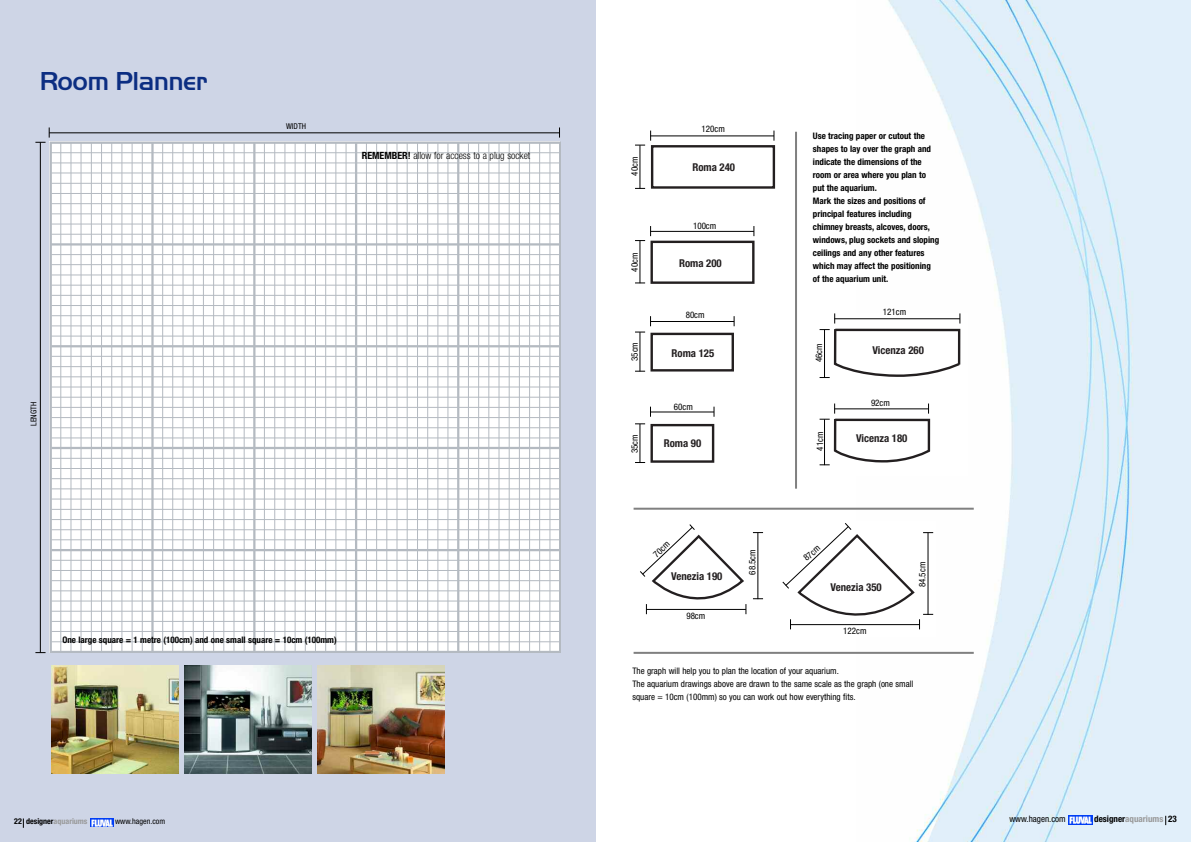
<style>
.page{position:relative;width:1191px;height:842px;background:#fff}
.page>*{position:absolute;margin:0;border:0;box-sizing:border-box;transform-origin:0 0}
.t1{font:500 27px "Handel Got D";letter-spacing:-.02em;color:#0c2e82}
.t2{font:700 condensed 10.8px "Helvetica Neue";color:#231f20}
.t3{font:300 condensed 10px "Helvetica Neue";color:#000}
.t4{font:700 condensed 9px/13px "Helvetica Neue";color:#000}
.t5{font:condensed 9px/13px "Helvetica Neue";color:#000}
.t6{font:condensed 8px "Helvetica Neue";color:#000}
.t7{font:700 condensed 8px "Helvetica Neue";color:#000}
.s1{font-weight:700}
.s2{color:#999}
</style>
<div class="page">
<img style="left:856px;top:0;width:335px;height:842px">
<div style="left:0;top:0;width:595px;height:842px;background:#ced5e6"></div>
<img style="left:1069px;top:816px;width:23px;height:8px">
<hr style="left:560px;top:144px;width:1px;height:509px;background:#b4bac1">
<svg style="left:50px;top:142px;width:510px;height:511px;background:#eff0f2"></svg>
<div style="left:773px;top:521px;width:163px;height:115px;background:#fff"></div>
<div style="left:650px;top:241px;width:104px;height:43px;border:2px solid #231f20"></div>
<div style="left:650px;top:424px;width:64px;height:39px;border:2px solid #231f20"></div>
<div style="left:650px;top:333px;width:84px;height:38px;border:2px solid #231f20"></div>
<div style="left:651px;top:145px;width:124px;height:44px;border:2px solid #231f20"></div>
<div style="left:825px;top:313px;width:142px;height:163px;background:#fff"></div>
<img style="left:90px;top:819px;width:24px;height:8px">
<hr style="left:650px;top:136px;width:124px;height:1px;background:#000">
<hr style="left:639px;top:145px;width:1px;height:44px;background:#000">
<hr style="left:49px;top:133px;width:510px;height:1px;background:#000">
<svg style="left:635px;top:131px;width:16px;height:15px"></svg>
<hr style="left:40px;top:142px;width:1px;height:511px;background:#000">
<svg style="left:35px;top:127px;width:15px;height:16px"></svg>
<hr style="left:650px;top:231px;width:104px;height:1px;background:#000">
<hr style="left:639px;top:241px;width:1px;height:42px;background:#000">
<svg style="left:635px;top:226px;width:16px;height:15px"></svg>
<hr style="left:650px;top:321px;width:84px;height:1px;background:#000">
<hr style="left:639px;top:332px;width:1px;height:39px;background:#000">
<hr style="left:650px;top:412px;width:64px;height:1px;background:#000">
<hr style="left:639px;top:424px;width:1px;height:39px;background:#000">
<svg style="left:640px;top:524px;width:106px;height:91px"></svg>
<hr style="left:834px;top:318px;width:126px;height:1px;background:#000">
<svg style="left:819px;top:329px;width:142px;height:137px"></svg>
<hr style="left:795px;top:132px;width:2px;height:357px;background:#808080">
<hr style="left:633px;top:508px;width:340px;height:2px;background:#808080">
<hr style="left:633px;top:652px;width:340px;height:2px;background:#808080">
<img style="left:51px;top:665px;width:127px;height:108px">
<img style="left:184px;top:665px;width:128px;height:108px">
<img style="left:317px;top:665px;width:128px;height:108px">
<svg style="left:782px;top:523px;width:151px;height:107px"></svg>
<hr style="left:757px;top:533px;width:1px;height:66px;background:#000">
<h1 class="t1" style="left:40px;top:65px;width:169px">Room Planner</h1>
<p class="t6" style="left:286px;top:124px;width:21px">WIDTH</p>
<p class="t3" style="left:362px;top:152px;width:170px"><span class="s1">REMEMBER!</span> allow for access to a plug socket</p>
<p class="t6" style="left:31px;top:426px;width:25px;rotate:-90deg">LENGTH</p>
<p class="t4" style="left:62px;top:634px;width:276px">One large square = 1 metre (100cm) and one small square = 10cm (100mm)</p>
<p class="t7" style="left:14px;top:819px;width:75px">22 designer<span class="s2">aquariums</span></p>
<p class="t6" style="left:115px;top:819px;width:52px">www.hagen.com</p>
<p class="t5" style="left:629px;top:176px;width:20px;rotate:-90deg">40cm</p>
<p class="t5" style="left:629px;top:272px;width:20px;rotate:-90deg">40cm</p>
<p class="t5" style="left:701px;top:123px;width:25px">120cm</p>
<p class="t2" style="left:692px;top:163px;width:44px">Roma 240</p>
<p class="t5" style="left:693px;top:220px;width:25px">100cm</p>
<p class="t2" style="left:679px;top:259px;width:44px">Roma 200</p>
<p class="t4" style="left:813px;top:130px;width:128px">Use tracing paper or cutout the shapes to lay over the graph and indicate the dimensions of the room or area where you plan to put the aquarium.<br>Mark the sizes and positions of principal features including chimney breasts, alcoves, doors, windows, plug sockets and sloping ceilings and any other features which may affect the positioning of the aquarium unit.</p>
<p class="t2" style="left:892px;top:225px;width:53px">Venezia 190</p>
<p class="t5" style="left:685px;top:309px;width:20px">80cm</p>
<p class="t5" style="left:883px;top:306px;width:25px">121cm</p>
<p class="t5" style="left:629px;top:361px;width:20px;rotate:-90deg">35cm</p>
<p class="t5" style="left:813px;top:362px;width:20px;rotate:-90deg">46cm</p>
<p class="t2" style="left:671px;top:349px;width:44px">Roma 125</p>
<p class="t2" style="left:872px;top:347px;width:53px">Vicenza 260</p>
<p class="t5" style="left:674px;top:401px;width:20px">60cm</p>
<p class="t5" style="left:871px;top:397px;width:20px">92cm</p>
<p class="t5" style="left:629px;top:453px;width:20px;rotate:-90deg">35cm</p>
<p class="t2" style="left:664px;top:440px;width:39px">Roma 90</p>
<p class="t5" style="left:814px;top:451px;width:20px;rotate:-90deg">41cm</p>
<p class="t2" style="left:856px;top:435px;width:53px">Vicenza 180</p>
<p class="t5" style="left:651px;top:551px;width:20px;rotate:-43deg">70cm</p>
<p class="t2" style="left:671px;top:573px;width:53px">Venezia 190</p>
<p class="t5" style="left:686px;top:610px;width:20px">98cm</p>
<p class="t5" style="left:746px;top:575px;width:27px;rotate:-90deg">68.5cm</p>
<p class="t5" style="left:801px;top:555px;width:20px;rotate:-41deg">87cm</p>
<p class="t2" style="left:830px;top:583px;width:53px">Venezia 350</p>
<p class="t5" style="left:843px;top:625px;width:25px">122cm</p>
<p class="t5" style="left:916px;top:587px;width:27px;rotate:-90deg">84.5cm</p>
<p class="t5" style="left:632px;top:665px;width:282px">The graph will help you to plan the location of your aquarium.<br>The aquarium drawings above are drawn to the same scale as the graph (one small square = 10cm (100mm) so you can work out how everything fits.</p>
<p class="t2" style="left:671px;top:686px;width:53px">Venezia 350</p>
<p class="t5" style="left:1009px;top:813px;width:58px">www.hagen.com</p>
<p class="t4" style="left:1094px;top:813px;width:84px">designer<span class="s2">aquariums</span> 23</p>
</div>
